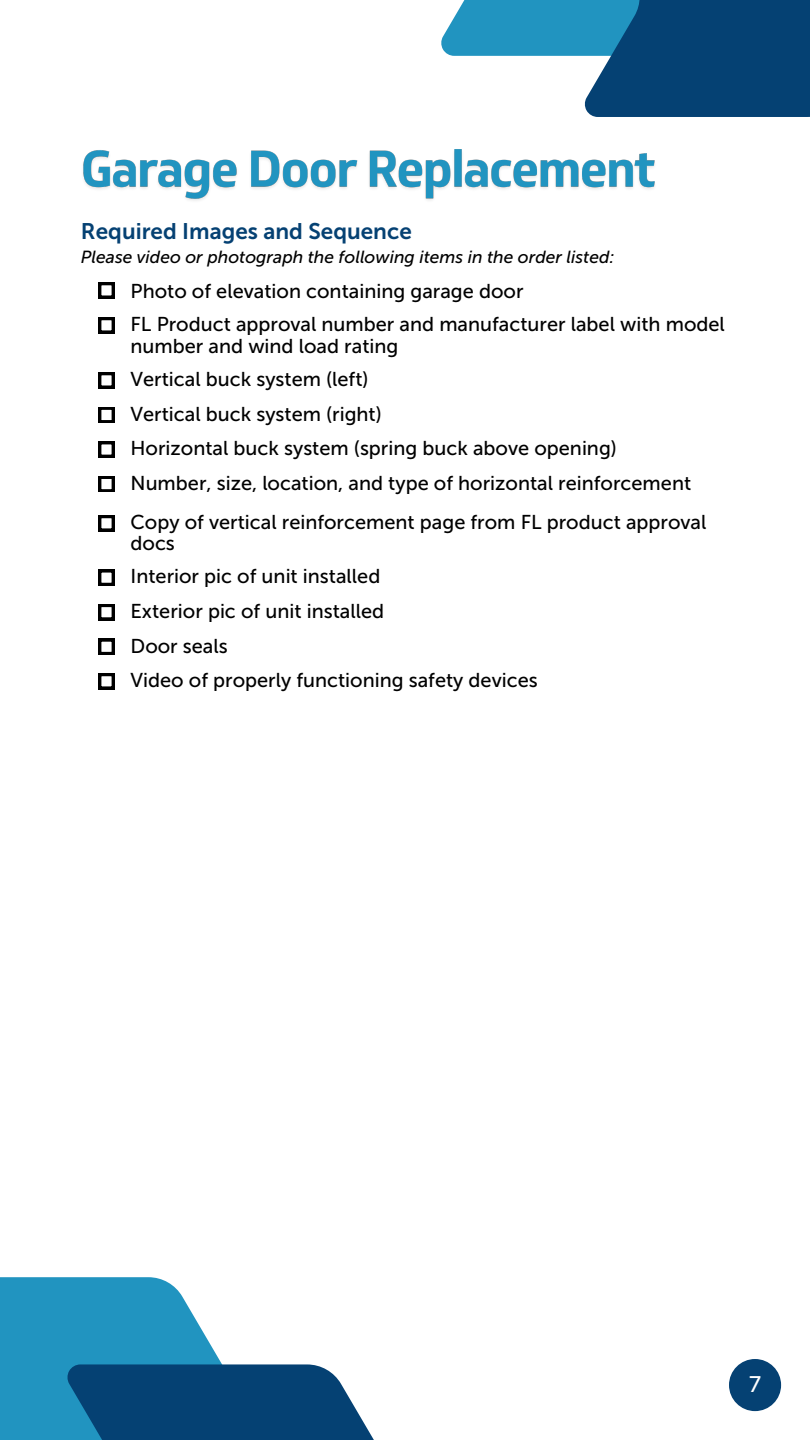
<style>
.page{position:relative;width:810px;height:1440px;background:#fff}
.page>*{position:absolute;margin:0;border:0;box-sizing:border-box;transform-origin:0 0}
.t1{font:22.5px "Museo Sans 700";color:#054173}
.t2{font:22.5px "Museo Sans 500";color:#fff}
.t3{font:20px/34.8px "Museo Sans 500";color:#000}
.t4{font:italic 17.5px "Museo Sans 500";color:#000}
</style>
<div class="page">
<div style="left:441px;top:0;width:310px;height:56px;background:#2194c0"></div>
<div style="left:585px;top:0;width:225px;height:117px;background:#054173"></div>
<svg style="left:0;top:1277px;width:222px;height:163px;background:#349dc5"></svg>
<svg style="left:67px;top:1364px;width:307px;height:76px;background:#1a5481"></svg>
<div style="left:729px;top:1359px;width:52px;height:52px;background:#054173;border-radius:50%"></div>
<svg style="left:99px;top:283px;width:15px;height:15px"></svg>
<img style="left:83px;top:149px;width:572px;height:52px">
<svg style="left:99px;top:317px;width:15px;height:16px"></svg>
<svg style="left:99px;top:373px;width:15px;height:15px"></svg>
<svg style="left:99px;top:407px;width:15px;height:16px"></svg>
<svg style="left:99px;top:442px;width:15px;height:15px"></svg>
<svg style="left:99px;top:476px;width:15px;height:16px"></svg>
<svg style="left:99px;top:515px;width:15px;height:16px"></svg>
<svg style="left:99px;top:570px;width:15px;height:16px"></svg>
<svg style="left:99px;top:604px;width:15px;height:16px"></svg>
<svg style="left:99px;top:639px;width:15px;height:16px"></svg>
<svg style="left:99px;top:673px;width:15px;height:16px"></svg>
<p class="t1" style="left:81px;top:222px;width:332px">Required Images and Sequence</p>
<h3 class="t4" style="left:81px;top:247px;width:535px">Please video or photograph the following items in the order listed:</h3>
<h3 class="t3" style="left:131px;top:274px;width:394px">Photo of elevation containing garage door</h3>
<h3 class="t3" style="left:131px;top:314px;width:596px;line-height:21.5px">FL Product approval number and manufacturer label with model number and wind load rating</h3>
<h3 class="t3" style="left:131px;top:362px;width:562px">Vertical buck system (left)<br>Vertical buck system (right)<br>Horizontal buck system (spring buck above opening)<br>Number, size, location, and type of horizontal reinforcement</h3>
<h3 class="t3" style="left:131px;top:511px;width:577px;line-height:21.5px">Copy of vertical reinforcement page from FL product approval docs</h3>
<p class="t3" style="left:131px;top:559px;width:409px">Interior pic of unit installed<br>Exterior pic of unit installed<br>Door seals<br>Video of properly functioning safety devices</p>
<h2 class="t2" style="left:749px;top:1371px;width:13px">7</h2>
</div>
